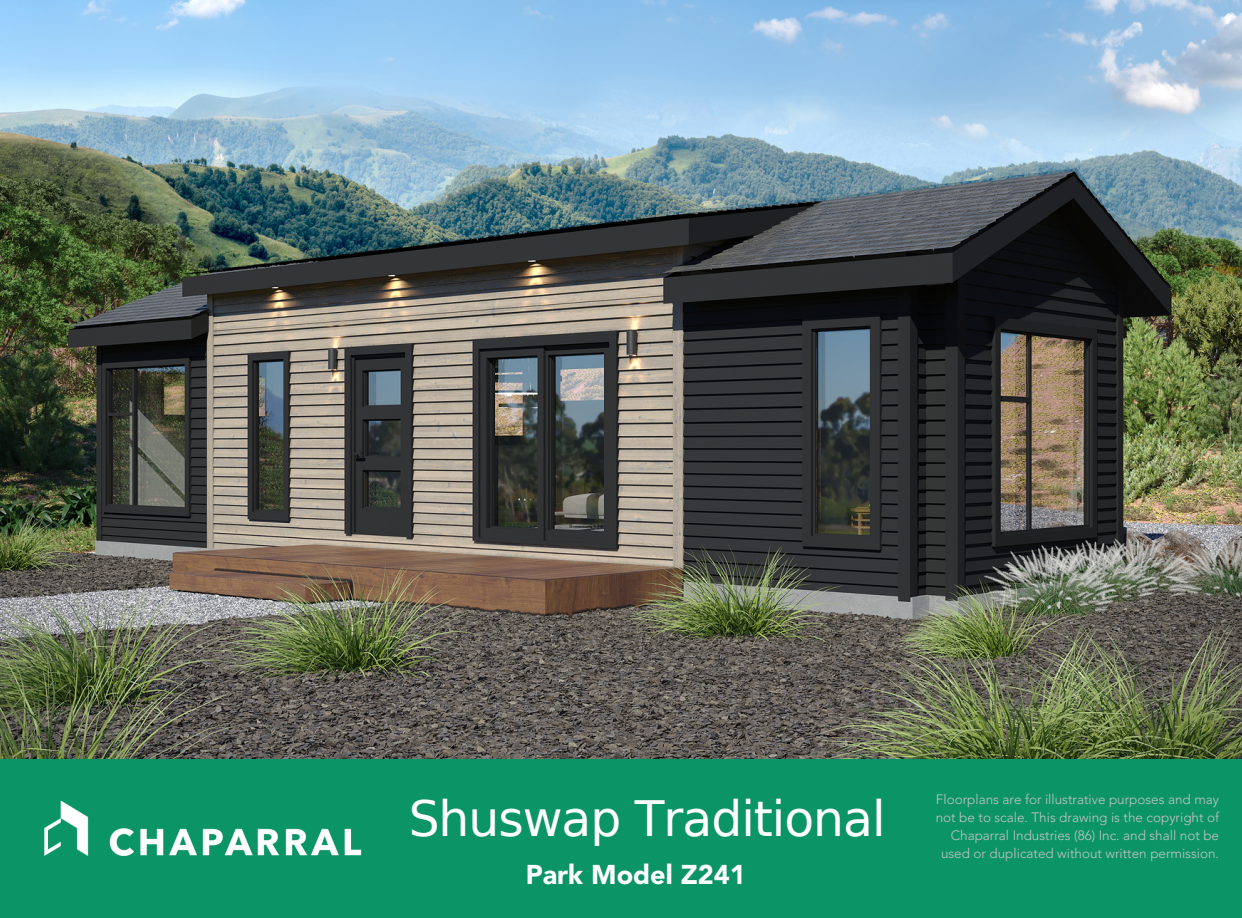
<style>
.page{position:relative;width:1242px;height:918px;background:#fff}
.page>*{position:absolute;margin:0;border:0;box-sizing:border-box;transform-origin:0 0}
.t1{font:48.75px "DejaVu Sans";letter-spacing:-.02em;color:#fff}
.t2{font:900 27px "Avenir LT Std";color:#fff}
.t3{font:300 13.5px/18px "Avenir LT Std";color:#c5c5c5;text-align:right}
</style>
<div class="page">
<div style="left:0;top:754px;width:1242px;height:164px;background:#0b9466"></div>
<img style="left:44px;top:800px;width:318px;height:56px">
<img style="left:0;top:0;width:1242px;height:759px">
<h1 class="t1" style="left:409px;top:790px;width:478px">Shuswap Traditional</h1>
<h2 class="t2" style="left:526px;top:864px;width:221px">Park Model Z241</h2>
<p class="t3" style="left:936px;top:792px;width:285px">Floorplans are for illustrative purposes and may not be to scale. This drawing is the copyright of Chaparral Industries (86) Inc. and shall not be used or duplicated without written permission.</p>
</div>
